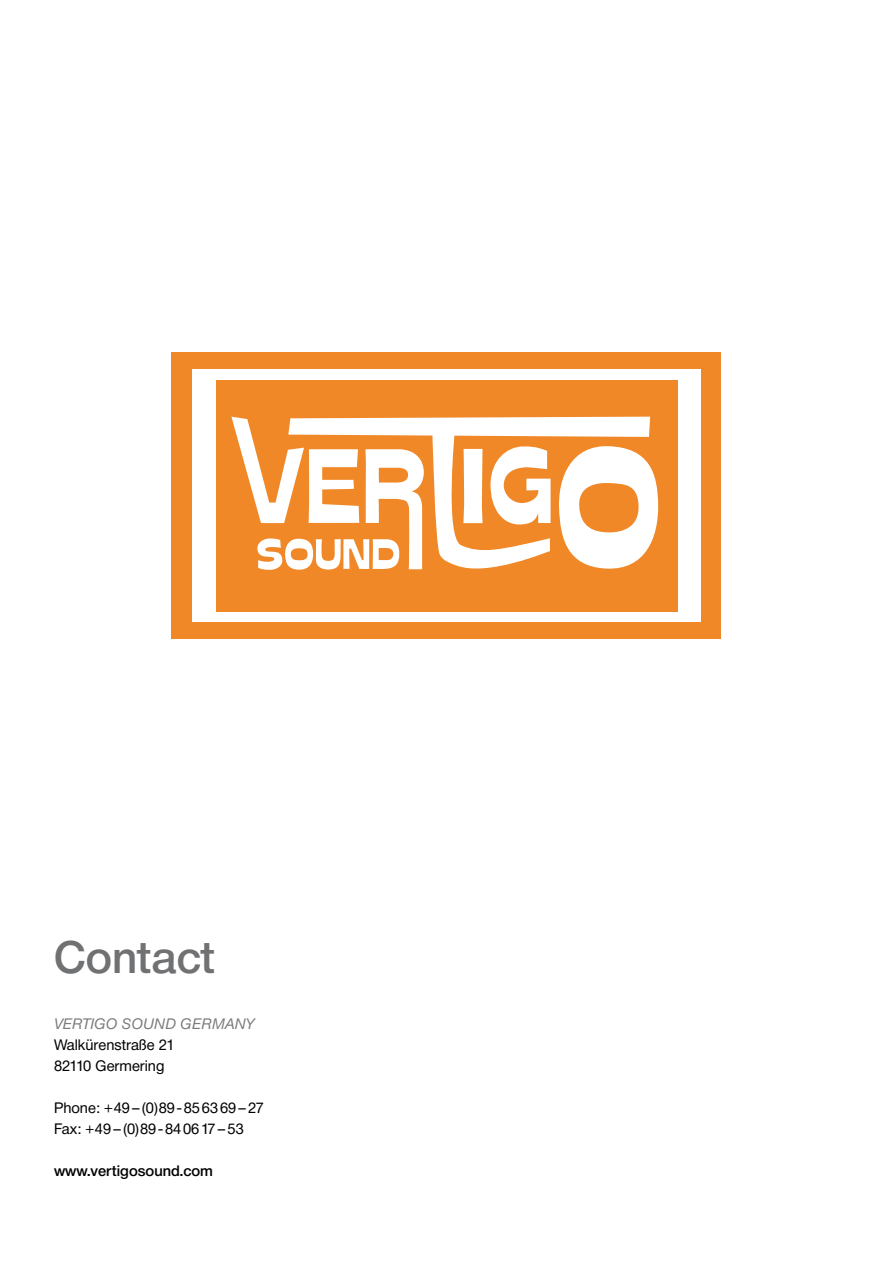
<style>
.page{position:relative;width:893px;height:1263px;background:#fff}
.page>*{position:absolute;margin:0;border:0;box-sizing:border-box;transform-origin:0 0}
.t1{font:500 45px "Neue Helvetica BQ";color:#707173}
.t2{font:15px/21px "Neue Helvetica BQ";color:#000}
.t3{font:500 15px "Neue Helvetica BQ";color:#000}
.t4{font:italic 15px "Neue Helvetica BQ";letter-spacing:.02em;color:#7b7c7e}
</style>
<div class="page">
<div style="left:172px;top:353px;width:549px;height:286px;background:#f08827"></div>
<div style="left:192px;top:370px;width:509px;height:252px;background:#fff"></div>
<div style="left:216px;top:380px;width:461px;height:231px;background:#f08827"></div>
<svg style="left:231px;top:417px;width:428px;height:153px"></svg>
<h1 class="t1" style="left:54px;top:929px;width:163px">Contact</h1>
<p class="t4" style="left:54px;top:1015px;width:202px">VERTIGO SOUND GERMANY</p>
<p class="t2" style="left:54px;top:1034px;width:122px">Walkürenstraße 21<br>82110 Germering</p>
<p class="t2" style="left:54px;top:1097px;width:211px">Phone: +49–(0)89-856369–27<br>Fax: +49–(0)89-840617–53</p>
<p class="t3" style="left:54px;top:1161px;width:161px">www.vertigosound.com</p>
</div>
